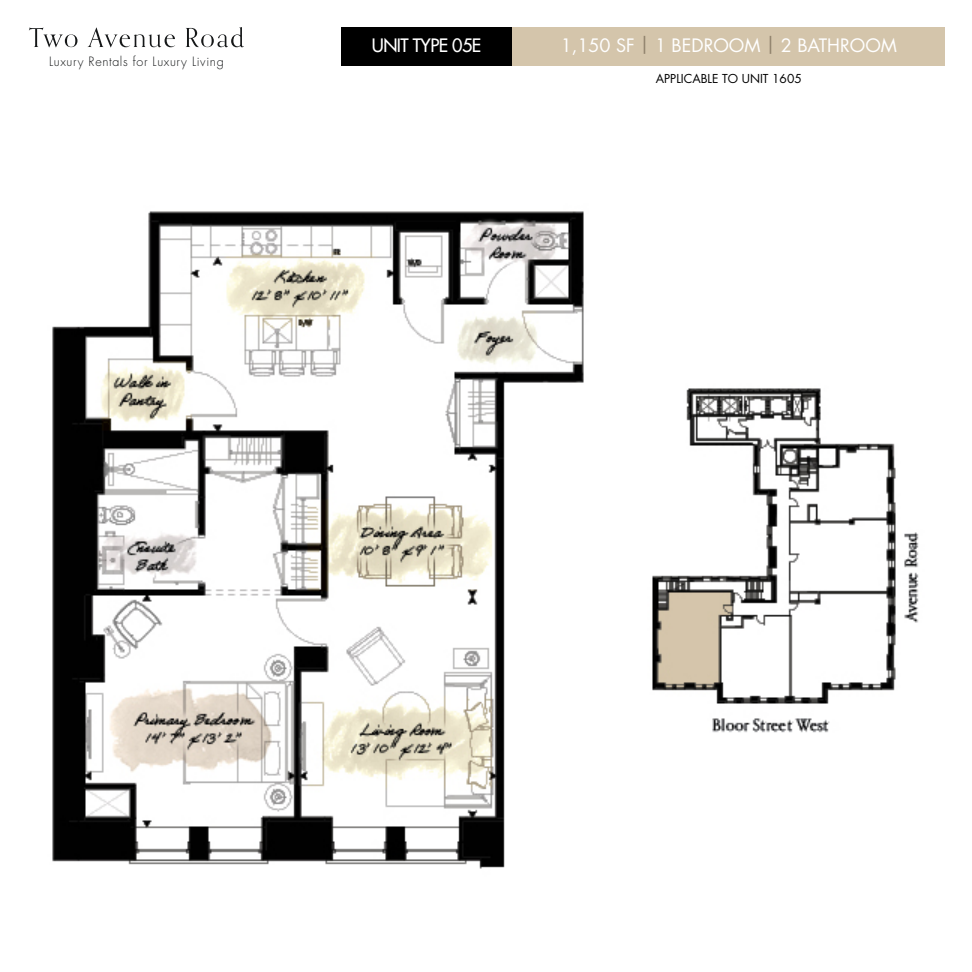
<style>
.page{position:relative;width:972px;height:972px;background:#fff}
.page>*{position:absolute;margin:0;border:0;box-sizing:border-box;transform-origin:0 0}
.t1{font:18px "Futura Std";color:#fff}
.t2{font:500 18px "Futura Std";letter-spacing:-.03em;color:#fff}
.t3{font:300 12.45px "Futura Std";letter-spacing:.05em;color:#151718}
.t4{font:12px "Futura Std";color:#000}
.s1{color:#8e806b}
</style>
<div class="page">
<div style="left:341px;top:27px;width:171px;height:39px;background:#000"></div>
<div style="left:512px;top:27px;width:433px;height:39px;background:#d4c5ab"></div>
<img style="left:52px;top:211px;width:867px;height:658px">
<svg style="left:29px;top:27px;width:48px;height:20px"></svg>
<svg style="left:87px;top:28px;width:88px;height:19px"></svg>
<svg style="left:186px;top:27px;width:58px;height:20px"></svg>
<p class="t3" style="left:49px;top:54px;width:176px">Luxury Rentals for Luxury Living</p>
<h1 class="t2" style="left:372px;top:34px;width:111px">UNIT TYPE 05E</h1>
<h1 class="t1" style="left:561px;top:33px;width:338px">1,150 SF <span class="s1">|</span> 1 BEDROOM <span class="s1">|</span> 2 BATHROOM</h1>
<p class="t4" style="left:656px;top:71px;width:147px">APPLICABLE TO UNIT 1605</p>
</div>
